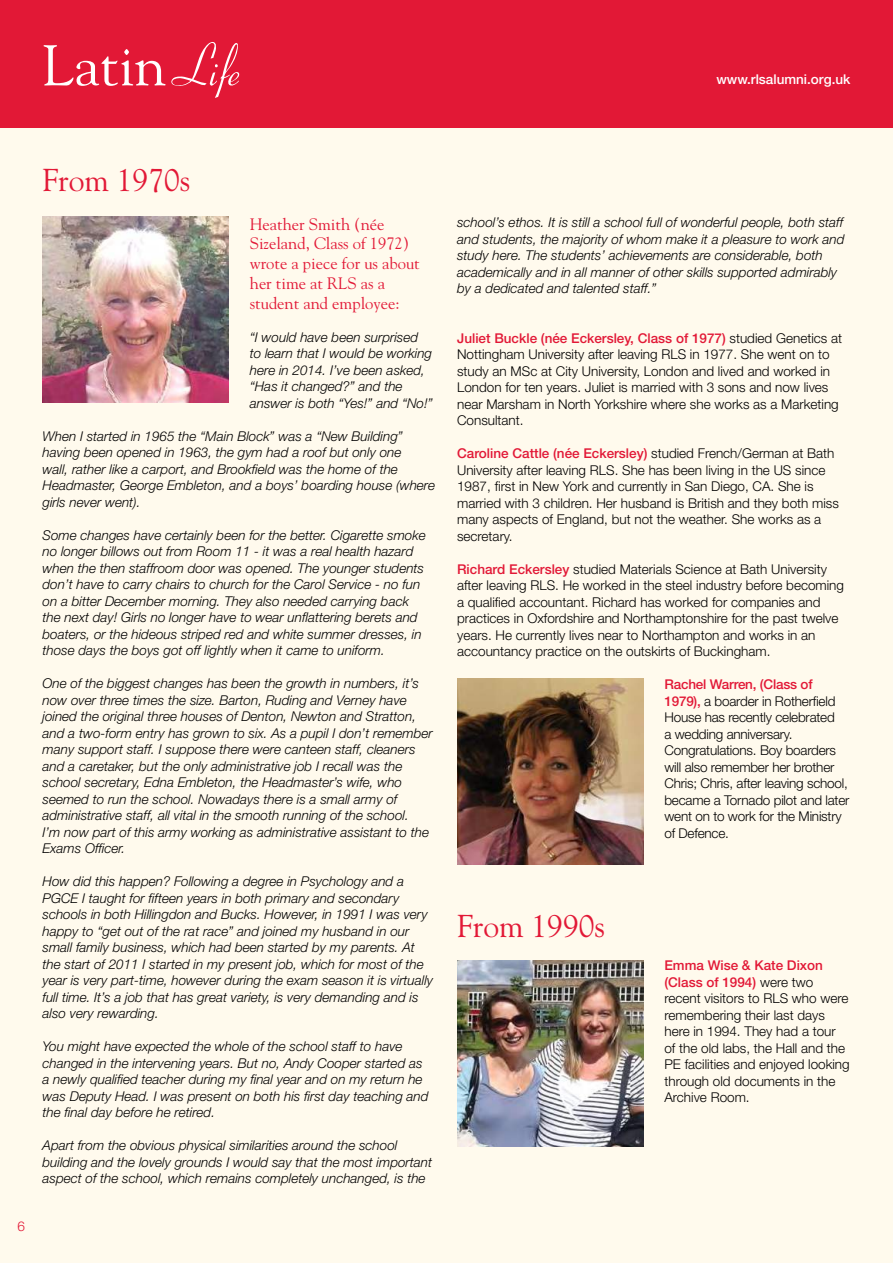
<style>
.page{position:relative;width:893px;height:1263px;background:#fffaed}
.page>*{position:absolute;margin:0;border:0;box-sizing:border-box;transform-origin:0 0}
.t1{font:57px "Goudy";color:#fff}
.t2{font:31.5px "Goudy";color:#e21836}
.t3{font:16.5px/19.8px "Goudy";color:#e21836}
.t4{font:italic 300 13.5px/16.5px "Helvetica Neue";color:#000}
.t5{font:300 13.5px/16.5px "Helvetica Neue";color:#000}
.t6{font:500 13.5px "Helvetica Neue";color:#fff}
.t7{font:300 13.5px "Helvetica Neue";color:#e21836}
.s1{font-family:"Cornet";font-size:61.5px}
.s2{font-weight:500;color:#e21836}
</style>
<div class="page">
<div style="left:0;top:0;width:893px;height:128px;background:#e21836"></div>
<img style="left:457px;top:679px;width:186px;height:186px">
<img style="left:457px;top:960px;width:186px;height:186px">
<img style="left:43px;top:217px;width:186px;height:186px">
<h1 class="t1" style="left:43px;top:32px;width:207px">Latin <span class="s1">Life</span></h1>
<p class="t6" style="left:716px;top:74px;width:136px">www.rlsalumni.org.uk</p>
<p class="t7" style="left:18px;top:1220px;width:9px">6</p>
<h2 class="t2" style="left:43px;top:167px;width:149px">From 1970s</h2>
<p class="t3" style="left:250px;top:215px;width:171px">Heather Smith (née<br>Sizeland, Class of 1972) wrote a piece for us about her time at RLS as a student and employee:</p>
<p class="t4" style="left:250px;top:330px;width:185px">“I would have been surprised to learn that I would be working here in 2014. I’ve been asked, “Has it changed?” and the answer is both “Yes!” and “No!”</p>
<p class="t4" style="left:43px;top:429px;width:394px">When I started in 1965 the “Main Block” was a “New Building” having been opened in 1963, the gym had a roof but only one<br>wall, rather like a carport, and Brookfield was the home of the Headmaster, George Embleton, and a boys’ boarding house (where girls never went).</p>
<p class="t4" style="left:43px;top:528px;width:385px">Some changes have certainly been for the better. Cigarette smoke no longer billows out from Room 11 - it was a real health hazard when the then staffroom door was opened. The younger students don’t have to carry chairs to church for the Carol Service - no fun on a bitter December morning. They also needed carrying back the next day! Girls no longer have to wear unflattering berets and boaters, or the hideous striped red and white summer dresses, in those days the boys got off lightly when it came to uniform.</p>
<p class="t4" style="left:43px;top:676px;width:392px">One of the biggest changes has been the growth in numbers, it’s now over three times the size. Barton, Ruding and Verney have joined the original three houses of Denton, Newton and Stratton, and a two-form entry has grown to six. As a pupil I don’t remember many support staff. I suppose there were canteen staff, cleaners and a caretaker, but the only administrative job I recall was the school secretary, Edna Embleton, the Headmaster’s wife, who seemed to run the school. Nowadays there is a small army of administrative staff, all vital in the smooth running of the school.<br>I’m now part of this army working as administrative assistant to the Exams Officer.</p>
<p class="t4" style="left:43px;top:874px;width:392px">How did this happen? Following a degree in Psychology and a PGCE I taught for fifteen years in both primary and secondary schools in both Hillingdon and Bucks. However, in 1991 I was very happy to “get out of the rat race” and joined my husband in our small family business, which had been started by my parents. At the start of 2011 I started in my present job, which for most of the year is very part-time, however during the exam season it is virtually full time. It’s a job that has great variety, is very demanding and is also very rewarding.</p>
<p class="t4" style="left:43px;top:1039px;width:388px">You might have expected the whole of the school staff to have changed in the intervening years. But no, Andy Cooper started as a newly qualified teacher during my final year and on my return he was Deputy Head. I was present on both his first day teaching and the final day before he retired.</p>
<p class="t4" style="left:43px;top:1138px;width:391px">Apart from the obvious physical similarities around the school building and the lovely grounds I would say that the most important aspect of the school, which remains completely unchanged, is the</p>
<p class="t4" style="left:457px;top:216px;width:389px">school’s ethos. It is still a school full of wonderful people, both staff and students, the majority of whom make it a pleasure to work and study here. The students’ achievements are considerable, both academically and in all manner of other skills supported admirably by a dedicated and talented staff.”</p>
<p class="t5" style="left:457px;top:331px;width:386px"><span class="s2">Juliet Buckle (née Eckersley, Class of 1977)</span> studied Genetics at Nottingham University after leaving RLS in 1977. She went on to study an MSc at City University, London and lived and worked in London for ten years. Juliet is married with 3 sons and now lives near Marsham in North Yorkshire where she works as a Marketing Consultant.</p>
<p class="t5" style="left:457px;top:446px;width:383px"><span class="s2">Caroline Cattle (née Eckersley)</span> studied French/German at Bath University after leaving RLS. She has been living in the US since 1987, first in New York and currently in San Diego, CA. She is married with 3 children. Her husband is British and they both miss many aspects of England, but not the weather. She works as a secretary.</p>
<p class="t5" style="left:457px;top:562px;width:388px"><span class="s2">Richard Eckersley</span> studied Materials Science at Bath University after leaving RLS. He worked in the steel industry before becoming a qualified accountant. Richard has worked for companies and practices in Oxfordshire and Northamptonshire for the past twelve years. He currently lives near to Northampton and works in an accountancy practice on the outskirts of Buckingham.</p>
<p class="t5" style="left:664px;top:677px;width:187px"><span class="s2">Rachel Warren, (Class of<br>1979),</span> a boarder in Rotherfield<br>House has recently celebrated<br>a wedding anniversary.<br>Congratulations. Boy boarders will also remember her brother<br>Chris; Chris, after leaving school, became a Tornado pilot and later went on to work for the Ministry of Defence.</p>
<h2 class="t2" style="left:457px;top:914px;width:149px">From 1990s</h2>
<p class="t5" style="left:664px;top:958px;width:187px"><span class="s2">Emma Wise &amp; Kate Dixon (Class of 1994)</span> were two recent visitors to RLS who were remembering their last days here in 1994. They had a tour of the old labs, the Hall and the<br>PE facilities and enjoyed looking through old documents in the<br>Archive Room.</p>
</div>
